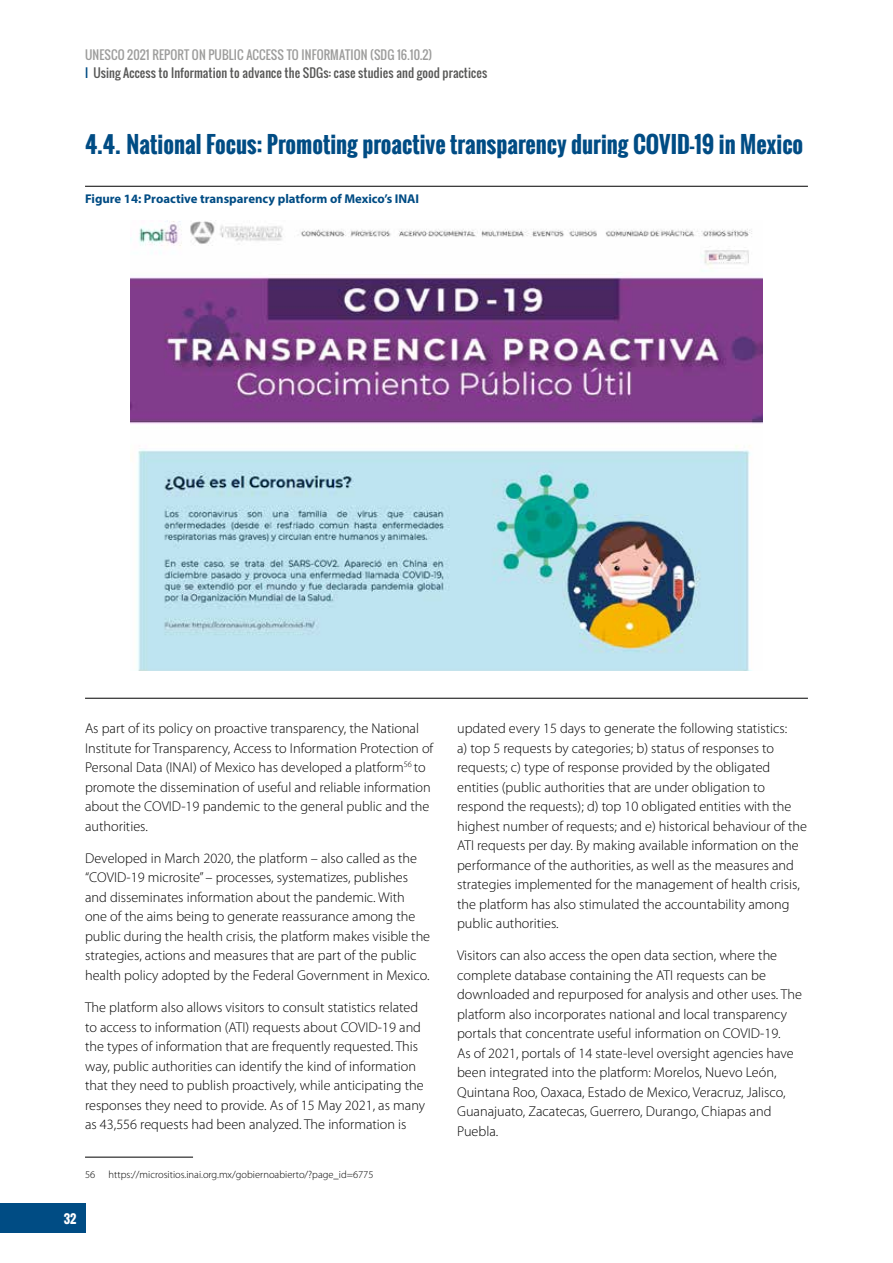
<style>
.page{position:relative;width:893px;height:1263px;background:#fff}
.page>*{position:absolute;margin:0;border:0;box-sizing:border-box;transform-origin:0 0}
.t1{font:700 22.5px "Oswald";color:#004c84}
.t2{font:300 14.25px/19.5px "Myriad Pro";color:#000}
.t3{font:700 12.75px "Myriad Pro";color:#004c84}
.t4{font:12px/18px "Oswald";letter-spacing:.01em;color:#575756}
.t5{font:700 12px "Oswald";color:#fff}
.t6{font:300 10.5px "Myriad Pro";color:#000}
.s1{color:#9d9d9c}
.s2{color:#004c84}
</style>
<div class="page">
<hr style="left:85px;top:186px;width:723px;height:1px;background:#000">
<hr style="left:85px;top:698px;width:723px;height:1px;background:#000">
<img style="left:130px;top:220px;width:633px;height:451px">
<hr style="left:85px;top:1157px;width:108px;height:1px;background:#000">
<div style="left:0;top:1203px;width:85px;height:30px;background:#004c84"></div>
<p class="t4" style="left:85px;top:46px;width:404px"><span class="s1">UNESCO 2021 REPORT ON PUBLIC ACCESS TO INFORMATION (SDG 16.10.2)<br></span><span class="s2">I</span> Using Access to Information to advance the SDGs: case studies and good practices</p>
<h1 class="t1" style="left:85px;top:128px;width:720px">4.4. National Focus: Promoting proactive transparency during COVID-19 in Mexico</h1>
<p class="t3" style="left:85px;top:191px;width:336px">Figure 14: Proactive transparency platform of Mexico’s INAI</p>
<p class="t2" style="left:85px;top:718px;width:350px">As part of its policy on proactive transparency, the National Institute for Transparency, Access to Information Protection of Personal Data (INAI) of Mexico has developed a platform<sup>56</sup> to promote the dissemination of useful and reliable information about the COVID-19 pandemic to the general public and the authorities.</p>
<p class="t2" style="left:85px;top:848px;width:347px">Developed in March 2020, the platform – also called as the “COVID-19 microsite” – processes, systematizes, publishes and disseminates information about the pandemic. With one of the aims being to generate reassurance among the public during the health crisis, the platform makes visible the strategies, actions and measures that are part of the public health policy adopted by the Federal Government in Mexico.</p>
<p class="t2" style="left:85px;top:997px;width:342px">The platform also allows visitors to consult statistics related to access to information (ATI) requests about COVID-19 and the types of information that are frequently requested. This way, public authorities can identify the kind of information that they need to publish proactively, while anticipating the responses they need to provide. As of 15 May 2021, as many as 43,556 requests had been analyzed. The information is</p>
<p class="t6" style="left:85px;top:1168px;width:12px">56</p>
<p class="t6" style="left:109px;top:1168px;width:266px">https://micrositios.inai.org.mx/gobiernoabierto/?page_id=6775</p>
<p class="t5" style="left:64px;top:1209px;width:14px">32</p>
<p class="t2" style="left:457px;top:718px;width:351px">updated every 15 days to generate the following statistics:<br>a) top 5 requests by categories; b) status of responses to requests; c) type of response provided by the obligated entities (public authorities that are under obligation to respond the requests); d) top 10 obligated entities with the highest number of requests; and e) historical behaviour of the ATI requests per day. By making available information on the performance of the authorities, as well as the measures and strategies implemented for the management of health crisis, the platform has also stimulated the accountability among public authorities.</p>
<p class="t2" style="left:457px;top:946px;width:346px">Visitors can also access the open data section, where the complete database containing the ATI requests can be downloaded and repurposed for analysis and other uses. The platform also incorporates national and local transparency portals that concentrate useful information on COVID-19.<br>As of 2021, portals of 14 state-level oversight agencies have been integrated into the platform: Morelos, Nuevo León, Quintana Roo, Oaxaca, Estado de Mexico, Veracruz, Jalisco, Guanajuato, Zacatecas, Guerrero, Durango, Chiapas and Puebla.</p>
</div>
